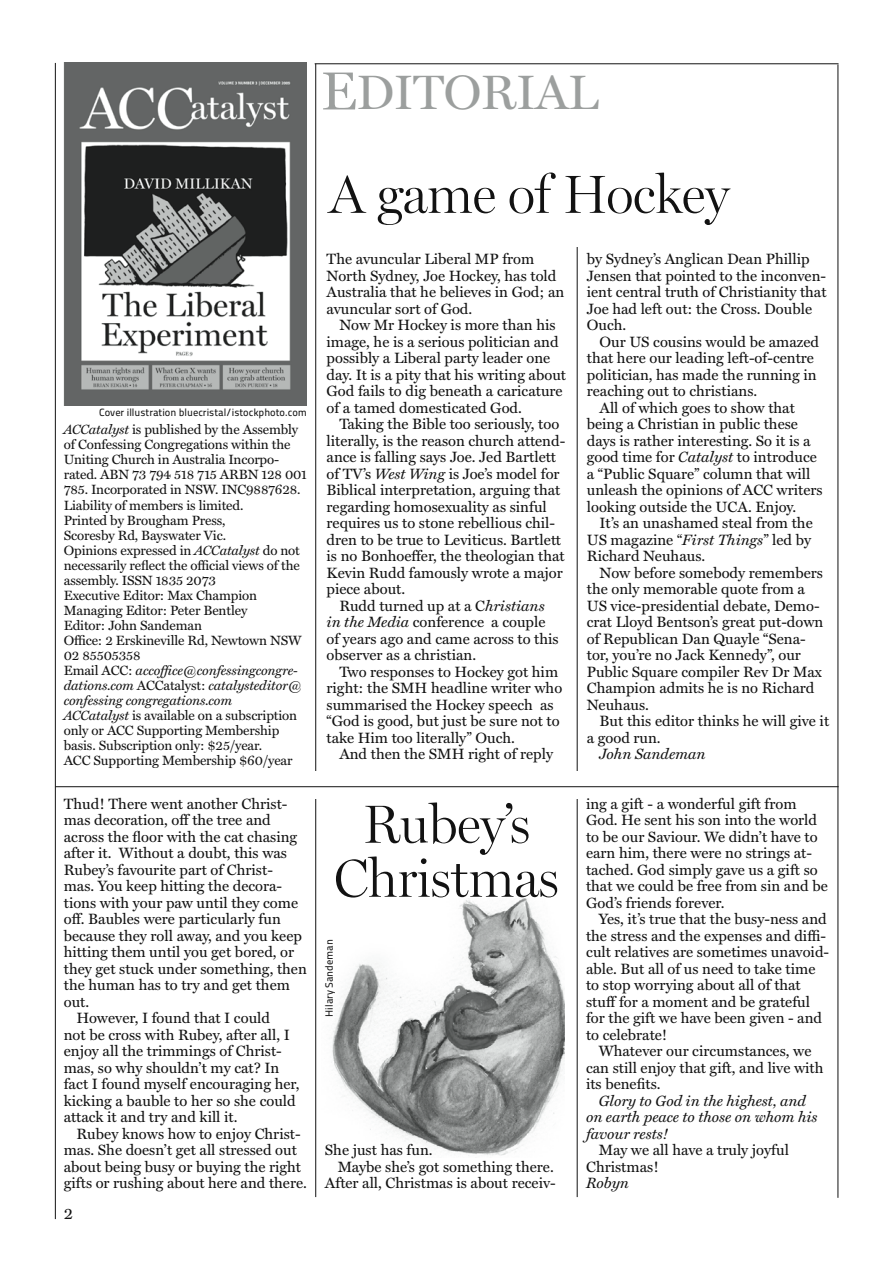
<style>
.page{position:relative;width:893px;height:1263px;background:#fff}
.page>*{position:absolute;margin:0;border:0;box-sizing:border-box;transform-origin:0 0}
.t1{font:300 54px/54px "Miller Display";letter-spacing:-.01em;color:#121212;text-align:center}
.t2{font:48.6px "Miller Display Roman SC900";letter-spacing:-.01em;color:#9c9f9e}
.t3{font:15px/16.5px "Miller Text";color:#121212}
.t4{font:italic 15px/16.5px "Miller Text";color:#121212}
.t5{font:13.5px/15px "Miller Text";letter-spacing:-.01em;color:#121212}
.t6{font:10.5px "Titillium Maps 26 L 500 wt";color:#121212}
.s1{font-size:54px}
.s2{font-style:italic}
</style>
<div class="page">
<hr style="left:55px;top:63px;width:1px;height:1156px;background:#121212">
<hr style="left:315px;top:64px;width:1px;height:1133px;background:#121212">
<hr style="left:837px;top:65px;width:1px;height:1133px;background:#121212">
<hr style="left:577px;top:64px;width:1px;height:1133px;background:#121212">
<img style="left:332px;top:898px;width:232px;height:258px">
<img style="left:64px;top:63px;width:242px;height:342px">
<div style="left:307px;top:771px;width:279px;height:27px;background:#fff"></div>
<hr style="left:55px;top:786px;width:783px;height:1px;background:#121212">
<div style="left:566px;top:56px;width:17px;height:191px;background:#fff"></div>
<hr style="left:315px;top:63px;width:523px;height:1px;background:#121212">
<h2 class="t2" style="left:321px;top:64px;width:279px"><span class="s1">E</span>DITORIAL</h2>
<p class="t6" style="left:99px;top:405px;width:209px">Cover illustration bluecristal/istockphoto.com</p>
<p class="t5" style="left:64px;top:422px;width:244px"><span class="s2">ACCatalyst</span> is published by the Assembly of Confessing Congregations within the Uniting Church in Australia Incorpo&shy;rated. ABN 73 794 518 715 ARBN 12 8 001<br>785. Incorporated in NSW. INC9887628.<br>Liability of members is limited.<br>Printed by Brougham Press,<br>Scoresby Rd, Bayswater Vic.<br>Opinions expressed in <span class="s2">ACCatalyst</span> do not necessarily reflect the official views of the assembly. ISSN 1835 2073<br>Executive Editor: Max Champion Managing Editor: Peter Bentley<br>Editor: John Sandeman<br>Office: 2 Erskineville Rd, Newtown NSW 02 85505358<br>Email ACC: <span class="s2">accoffice@confessingcongre&shy;dations.com</span> ACCatalyst: <span class="s2">catalysteditor@ confessing congregations.com<br>ACCatalyst</span> is available on a subscription only or ACC Supporting Membership basis. Subscription only: $25/year.<br>ACC Supporting Membership $60/year</p>
<p class="t3" style="left:64px;top:795px;width:225px">Thud! There went another Christ-</p>
<p class="t3" style="left:64px;top:812px;width:209px">mas decoration, off the tree and</p>
<p class="t3" style="left:64px;top:828px;width:235px">across the floor with the cat chasing</p>
<p class="t3" style="left:64px;top:845px;width:225px">after it. Without a doubt, this was</p>
<p class="t3" style="left:64px;top:861px;width:211px">Rubey’s favourite part of Christ-</p>
<p class="t3" style="left:64px;top:878px;width:220px">mas. You keep hitting the decora-</p>
<p class="t3" style="left:64px;top:894px;width:236px">tions with your paw until they come</p>
<p class="t3" style="left:64px;top:911px;width:219px">off. Baubles were particularly fun</p>
<p class="t3" style="left:64px;top:927px;width:240px">because they roll away, and you keep</p>
<p class="t3" style="left:64px;top:944px;width:232px">hitting them until you get bored, or</p>
<p class="t3" style="left:64px;top:960px;width:245px">they get stuck under something, then</p>
<p class="t3" style="left:64px;top:977px;width:228px">the human has to try and get them</p>
<p class="t3" style="left:64px;top:993px;width:27px">out.</p>
<p class="t3" style="left:77px;top:1010px;width:195px">However, I found that I could</p>
<p class="t3" style="left:64px;top:1026px;width:228px">not be cross with Rubey, after all, I</p>
<p class="t3" style="left:64px;top:1043px;width:220px">enjoy all the trimmings of Christ-</p>
<p class="t3" style="left:64px;top:1059px;width:217px">mas, so why shouldn’t my cat? In</p>
<p class="t3" style="left:64px;top:1076px;width:237px">fact I found myself encouraging her,</p>
<p class="t3" style="left:64px;top:1092px;width:233px">kicking a bauble to her so she could</p>
<p class="t3" style="left:64px;top:1109px;width:175px">attack it and try and kill it.</p>
<p class="t3" style="left:77px;top:1125px;width:226px">Rubey knows how to enjoy Christ-</p>
<p class="t3" style="left:64px;top:1142px;width:235px">mas. She doesn’t get all stressed out</p>
<p class="t3" style="left:64px;top:1158px;width:239px">about being busy or buying the right</p>
<p class="t3" style="left:64px;top:1175px;width:245px">gifts or rushing about here and there.</p>
<h1 class="t1" style="left:328px;top:166px;width:402px">A game of Hockey</h1>
<p class="t3" style="left:327px;top:251px;width:239px">The avuncular Liberal MP from<br>North Sydney, Joe Hockey, has told<br>Australia that he believes in God; an avuncular sort of God.</p>
<p class="t3" style="left:327px;top:317px;width:241px;text-indent:13px">Now Mr Hockey is more than his image, he is a serious politician and possibly a Liberal party leader one day. It is a pity that his writing about God fails to dig beneath a caricature of a tamed domesticated God.</p>
<p class="t3" style="left:327px;top:416px;width:240px;text-indent:13px">Taking the Bible too seriously, too literally, is the reason church attend&shy;ance is falling says Joe. Jed Bartlett of TV’s <span class="s2">West Wing</span> is Joe’s model for Biblical interpretation, arguing that regarding homosexuality as sinful requires us to stone rebellious chil&shy;dren to be true to Leviticus. Bartlett is no Bonhoeffer, the theologian that Kevin Rudd famously wrote a major piece about.</p>
<p class="t3" style="left:327px;top:597px;width:234px;text-indent:13px">Rudd turned up at a C<span class="s2">hristians in the Media</span> conference a couple of years ago and came across to this observer as a christian.</p>
<p class="t3" style="left:327px;top:663px;width:237px;text-indent:13px">Two responses to Hockey got him right: the SMH headline writer who summarised the Hockey speech as “God is good, but just be sure not to take Him too literally” Ouch.</p>
<p class="t3" style="left:339px;top:746px;width:215px">And then the SMH right of reply</p>
<h1 class="t1" style="left:334px;top:796px;width:227px">Rubey’s<br>Christmas</h1>
<p class="t6" style="left:321px;top:1017px;width:79px;rotate:-90deg">Hilary Sandeman</p>
<p class="t3" style="left:325px;top:1142px;width:109px">She just has fun.</p>
<p class="t3" style="left:338px;top:1158px;width:218px">Maybe she’s got something there.</p>
<p class="t3" style="left:325px;top:1175px;width:232px">After all, Christmas is about receiv-</p>
<p class="t3" style="left:587px;top:251px;width:241px">by Sydney’s Anglican Dean Phillip<br>Jensen that pointed to the inconven&shy;ient central truth of Christianity that<br>Joe had left out: the Cross. Double<br>Ouch.</p>
<p class="t3" style="left:600px;top:333px;width:221px">Our US cousins would be amazed</p>
<p class="t3" style="left:587px;top:350px;width:229px">that here our leading left-of-centre</p>
<p class="t3" style="left:587px;top:366px;width:231px">politician, has made the running in</p>
<p class="t3" style="left:587px;top:383px;width:172px">reaching out to christians.</p>
<p class="t3" style="left:600px;top:399px;width:197px">All of which goes to show that</p>
<p class="t3" style="left:587px;top:416px;width:213px">being a Christian in public these</p>
<p class="t3" style="left:587px;top:432px;width:225px">days is rather interesting. So it is a</p>
<p class="t3" style="left:587px;top:449px;width:232px">good time for <span class="s2">Catalyst</span> to introduce</p>
<p class="t3" style="left:587px;top:465px;width:225px">a “Public Square” column that will</p>
<p class="t3" style="left:587px;top:482px;width:237px">unleash the opinions of ACC writers</p>
<p class="t3" style="left:587px;top:498px;width:211px">looking outside the UCA. Enjoy.</p>
<p class="t3" style="left:600px;top:515px;width:215px">It’s an unashamed steal from the</p>
<p class="t3" style="left:587px;top:531px;width:226px">US magazine “<span class="s2">First Things</span>” led by</p>
<p class="t3" style="left:587px;top:548px;width:120px">Richard Neuhaus.</p>
<p class="t3" style="left:600px;top:564px;width:225px">Now before somebody remembers</p>
<p class="t3" style="left:587px;top:581px;width:220px">the only memorable quote from a</p>
<p class="t3" style="left:587px;top:597px;width:234px">US vice-presidential debate, Demo-</p>
<p class="t3" style="left:587px;top:614px;width:238px">crat Lloyd Bentson’s great put-down</p>
<p class="t3" style="left:587px;top:630px;width:220px">of Republican Dan Quayle “Sena-</p>
<p class="t3" style="left:587px;top:647px;width:216px">tor, you’re no Jack Kennedy”, our</p>
<p class="t3" style="left:587px;top:663px;width:237px">Public Square compiler Rev Dr Max</p>
<p class="t3" style="left:587px;top:680px;width:229px">Champion admits he is no Richard</p>
<p class="t3" style="left:587px;top:696px;width:64px">Neuhaus.</p>
<p class="t3" style="left:600px;top:713px;width:231px">But this editor thinks he will give it</p>
<p class="t3" style="left:587px;top:729px;width:75px">a good run.</p>
<p class="t4" style="left:600px;top:746px;width:108px">John Sandeman</p>
<p class="t3" style="left:586px;top:795px;width:243px">ing a gift - a wonderful gift from<br>God. He sent his son into the world to be our Saviour. We didn’t have to earn him, there were no strings at&shy;tached. God simply gave us a gift so that we could be free from sin and be<br>God’s friends forever.</p>
<p class="t3" style="left:586px;top:911px;width:245px;text-indent:13px">Yes, it’s true that the busy-ness and the stress and the expenses and diffi&shy;cult relatives are sometimes unavoid&shy;able. But all of us need to take time to stop worrying about all of that stuff for a moment and be grateful for the gift we have been given - and to celebrate!</p>
<p class="t3" style="left:586px;top:1043px;width:239px;text-indent:13px">Whatever our circumstances, we can still enjoy that gift, and live with its benefits.</p>
<p class="t4" style="left:586px;top:1092px;width:233px;text-indent:13px">Glory to God in the highest, and on earth peace to those on whom his favour rests!</p>
<p class="t3" style="left:586px;top:1142px;width:204px;text-indent:13px">May we all have a truly joyful<br>Christmas!</p>
<p class="t4" style="left:586px;top:1175px;width:44px">Robyn</p>
</div>
